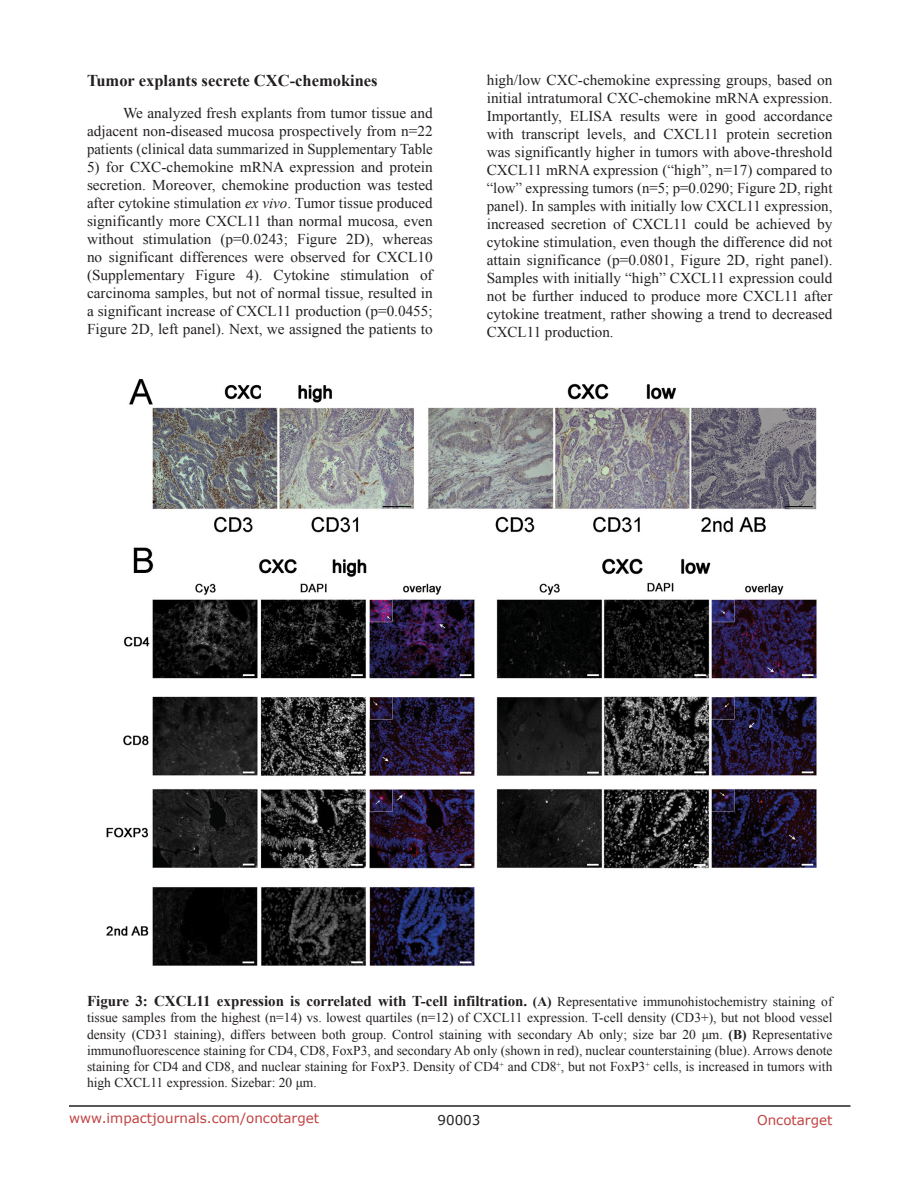
<style>
.page{position:relative;width:918px;height:1188px;background:#fff}
.page>*{position:absolute;margin:0;border:0;box-sizing:border-box;transform-origin:0 0}
.SubHeading{font:700 16.5px "Times New Roman";color:#231f20}
.BodyText{font:15px/18px "Times New Roman";color:#231f20;text-align:justify}
.figuretext{font:700 15px "Times New Roman";color:#231f20}
.figuretext-2{font:13.5px/16.2px "Times New Roman";color:#231f20;text-align:justify}
.t1{font:13.5px "Verdana";color:#c24141}
.t2{font:13.5px "Verdana";color:#231f20}
.s1{font-style:italic}
.s2{font-size:13.5px}
.s3{font-weight:400;font-size:13.5px}
.s4{font-weight:700}
</style>
<div class="page">
<hr style="left:69px;top:1105px;width:781px;height:2px;background:#231f20">
<img style="left:106px;top:379px;width:711px;height:587px">
<p class="SubHeading" style="left:87px;top:69px;width:292px">Tumor explants secrete CXC-chemokines</p>
<p class="BodyText" style="left:87px;top:103px;width:347px;text-indent:36px">We analyzed fresh explants from tumor tissue and adjacent non-diseased mucosa prospectively from n=22 patients (clinical data summarized in Supplementary Table</p>
<p class="BodyText" style="left:87px;top:157px;width:347px">5) for CXC-chemokine mRNA expression and protein secretion. Moreover, chemokine production was tested after cytokine stimulation <span class="s1">ex vivo</span>. Tumor tissue produced significantly more CXCL11 than normal mucosa, even without stimulation (p=0.0243; Figure 2D), whereas no significant differences were observed for CXCL10 (Supplementary Figure 4). Cytokine stimulation of carcinoma samples, but not of normal tissue, resulted in a significant increase of CXCL11 production (p=0.0455; Figure 2D, left panel). Next, we assigned the patients to</p>
<p class="BodyText" style="left:487px;top:71px;width:347px">high/low CXC-chemokine expressing groups, based on initial intratumoral CXC-chemokine mRNA expression.<br>Importantly, ELISA results were in good accordance with transcript levels, and CXCL11 protein secretion was significantly higher in tumors with above-threshold CXCL11 mRNA expression (“high”, n=17) compared to “low” expressing tumors (n=5; p=0.0290; Figure 2D, right panel). In samples with initially low CXCL11 expression, increased secretion of CXCL11 could be achieved by cytokine stimulation, even though the difference did not attain significance (p=0.0801, Figure 2D, right panel).<br>Samples with initially “high” CXCL11 expression could not be further induced to produce more CXCL11 after cytokine treatment, rather showing a trend to decreased CXCL11 production.</p>
<p class="figuretext" style="left:87px;top:991px;width:747px">Figure 3: CXCL11 expression is correlated with T-cell infiltration. <span class="s2">(A)</span> <span class="s3">Representative immunohistochemistry staining of</span></p>
<p class="figuretext-2" style="left:87px;top:1010px;width:747px">tissue samples from the highest (n=14) vs. lowest quartiles (n=12) of CXCL11 expression. T-cell density (CD3+), but not blood vessel density (CD31 staining), differs between both group. Control staining with secondary Ab only; size bar 20 μm. <span class="s4">(B)</span> Representative immunofluorescence staining for CD4, CD8, FoxP3, and secondary Ab only (shown in red), nuclear counterstaining (blue). Arrows denote staining for CD4 and CD8, and nuclear staining for FoxP3. Density of CD4<sup>+</sup> and CD8<sup>+</sup>, but not FoxP3<sup>+</sup> cells, is increased in tumors with high CXCL11 expression. Sizebar: 20 μm.</p>
<p class="t1" style="left:69px;top:1109px;width:252px">www.impactjournals.com/oncotarget</p>
<p class="t2" style="left:438px;top:1111px;width:44px">90003</p>
<p class="t1" style="left:757px;top:1111px;width:77px">Oncotarget</p>
</div>
